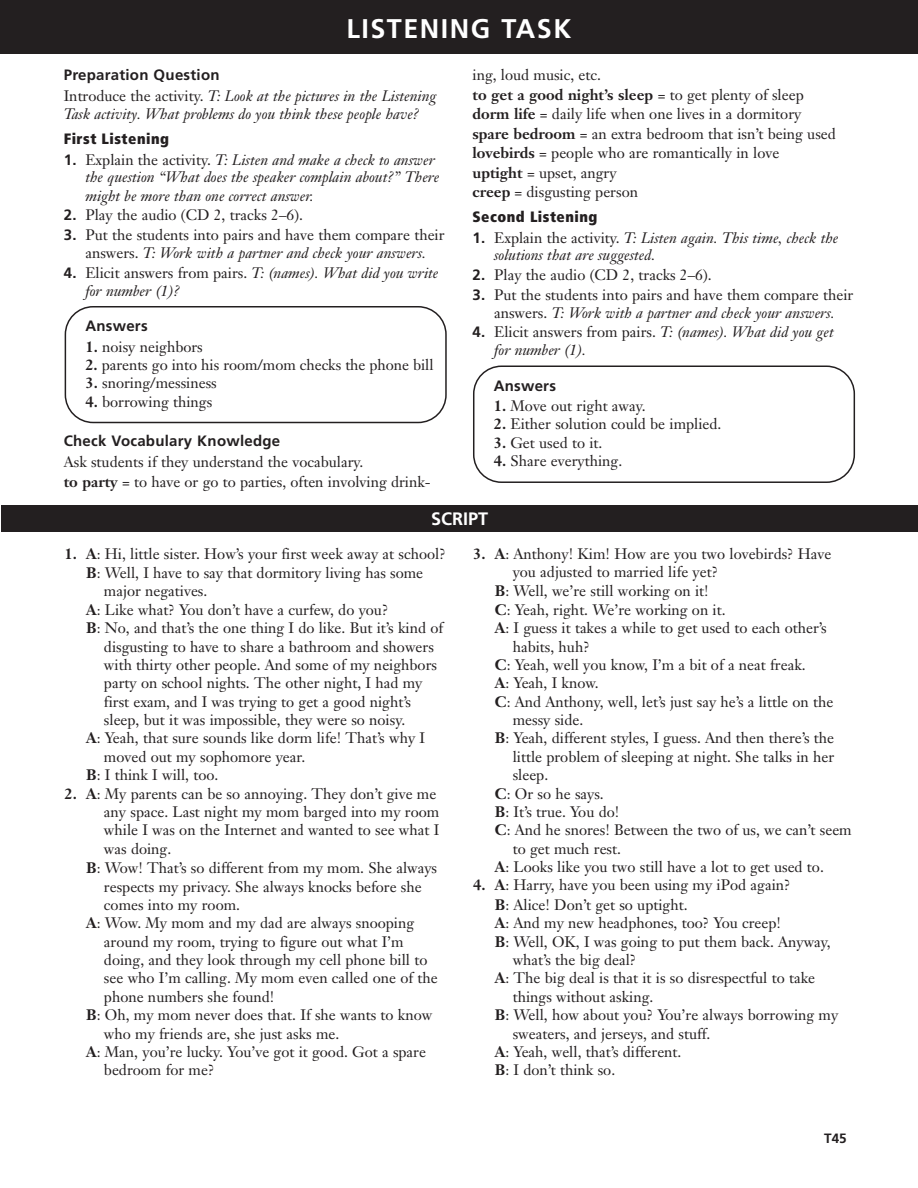
<style>
.page{position:relative;width:918px;height:1188px;background:#fff}
.page>*{position:absolute;margin:0;border:0;box-sizing:border-box;transform-origin:0 0}
.t1{font:700 27px "Frutiger";letter-spacing:.055em;color:#fff}
.t2{font:700 18px "Frutiger";color:#fff}
.t3{font:15px/19.5px "Janson Text";color:#231f20;text-align:center}
.t4{font:italic 15px/17.9px "Janson Text";color:#231f20}
.t5{font:700 15px "Frutiger";letter-spacing:.015em;color:#231f20}
.t6{font:900 condensed 15px "Frutiger";letter-spacing:.03em;color:#231f20}
.t7{font:700 13.5px "Frutiger";color:#231f20}
.s1{font-weight:700}
.s2{font-family:"Frutiger";font-weight:700;font-style:normal}
.s3{font-style:normal}
.s4{font-family:"Frutiger";font-weight:700}
.s5{font-style:italic}
</style>
<div class="page">
<div style="left:0;top:0;width:918px;height:54px;background:#231f20"></div>
<div style="left:1px;top:505px;width:917px;height:27px;background:#231f20"></div>
<svg style="left:65px;top:306px;width:382px;height:117px"></svg>
<svg style="left:473px;top:366px;width:382px;height:117px"></svg>
<h1 class="t1" style="left:346px;top:18px;width:226px">LISTENING TASK</h1>
<p class="t3" style="left:472px;top:67px;width:365px;text-align:left">ing, loud music, etc.<br><span class="s1">to get a good night’s sleep</span> = to get plenty of sleep <span class="s1">dorm life</span> = daily life when one lives in a dormitory <span class="s1">spare bedroom</span> = an extra bedroom that isn’t being used <span class="s1">lovebirds</span> = people who are romantically in love<br><span class="s1">uptight</span> = upset, angry<br><span class="s1">creep</span> = disgusting person</p>
<p class="t6" style="left:472px;top:211px;width:126px">Second Listening</p>
<p class="t4" style="left:494px;top:230px;width:346px;text-indent:-22px"><span class="s2">1.</span> <span class="s3">Explain the activity.</span> T: Listen again. This time, check the solutions that are suggested.</p>
<p class="t3" style="left:472px;top:267px;width:241px"><span class="s4">2.</span> Play the audio (CD 2, tracks 2–6).</p>
<p class="t3" style="left:472px;top:287px;width:382px;line-height:18.3px"><span class="s4">3.</span> Put the students into pairs and have them compare their answers. <span class="s5">T: Work with a partner and check your answers.</span></p>
<p class="t3" style="left:472px;top:324px;width:363px"><span class="s4">4.</span> Elicit answers from pairs. <span class="s5">T: (names). What did you get</span></p>
<p class="t5" style="left:64px;top:69px;width:157px">Preparation Question</p>
<p class="t4" style="left:64px;top:89px;width:374px"><span class="s3">Introduce the activity.</span> T: Look at the pictures in the Listening<br>Task activity. What problems do you think these people have?</p>
<p class="t6" style="left:64px;top:133px;width:107px">First Listening</p>
<p class="t4" style="left:85px;top:152px;width:356px;text-indent:-22px"><span class="s2">1.</span> <span class="s3">Explain the activity.</span> T: Listen and make a check to answer the question “What does the speaker complain about?” There might be more than one correct answer.</p>
<p class="t3" style="left:64px;top:207px;width:241px"><span class="s4">2.</span> Play the audio (CD 2, tracks 2–6).</p>
<p class="t3" style="left:64px;top:227px;width:382px;line-height:18.3px"><span class="s4">3.</span> Put the students into pairs and have them compare their answers. <span class="s5">T: Work with a partner and check your answers.</span></p>
<p class="t4" style="left:85px;top:265px;width:355px;text-indent:-22px"><span class="s2">4.</span> <span class="s3">Elicit answers from pairs.</span> T: (names). What did you write for number (1)?</p>
<p class="t5" style="left:85px;top:320px;width:64px">Answers</p>
<p class="t3" style="left:85px;top:338px;width:119px"><span class="s1">1.</span> noisy neighbors</p>
<p class="t4" style="left:494px;top:343px;width:93px">for number (1).</p>
<p class="t3" style="left:85px;top:356px;width:350px"><span class="s1">2.</span> parents go into his room/mom checks the phone bill</p>
<p class="t3" style="left:85px;top:375px;width:133px"><span class="s1">3.</span> snoring/messiness</p>
<p class="t3" style="left:85px;top:393px;width:128px"><span class="s1">4.</span> borrowing things</p>
<p class="t5" style="left:494px;top:380px;width:64px">Answers</p>
<p class="t3" style="left:494px;top:398px;width:154px"><span class="s1">1.</span> Move out right away.</p>
<p class="t3" style="left:494px;top:416px;width:229px"><span class="s1">2.</span> Either solution could be implied.</p>
<p class="t3" style="left:494px;top:434px;width:110px"><span class="s1">3.</span> Get used to it.</p>
<p class="t3" style="left:494px;top:453px;width:130px"><span class="s1">4.</span> Share everything.</p>
<p class="t5" style="left:64px;top:435px;width:218px">Check Vocabulary Knowledge</p>
<p class="t3" style="left:64px;top:454px;width:369px;text-align:left">Ask students if they understand the vocabulary.<br><span class="s1">to party</span> = to have or go to parties, often involving drink-</p>
<p class="t2" style="left:431px;top:512px;width:59px">SCRIPT</p>
<p class="t3" style="left:65px;top:545px;width:383px"><span class="s1">1. A</span>: Hi, little sister. How’s your first week away at school?</p>
<p class="t3" style="left:86px;top:565px;width:339px"><span class="s1">B</span>: Well, I have to say that dormitory living has some</p>
<p class="t3" style="left:104px;top:583px;width:105px">major negatives.</p>
<p class="t3" style="left:86px;top:601px;width:304px"><span class="s1">A</span>: Like what? You don’t have a curfew, do you?</p>
<p class="t3" style="left:86px;top:620px;width:358px"><span class="s1">B</span>: No, and that’s the one thing I do like. But it’s kind of</p>
<p class="t3" style="left:104px;top:638px;width:331px">disgusting to have to share a bathroom and showers</p>
<p class="t3" style="left:104px;top:657px;width:335px">with thirty other people. And some of my neighbors</p>
<p class="t3" style="left:104px;top:675px;width:320px">party on school nights. The other night, I had my</p>
<p class="t3" style="left:104px;top:693px;width:309px">first exam, and I was trying to get a good night’s</p>
<p class="t3" style="left:104px;top:712px;width:303px">sleep, but it was impossible, they were so noisy.</p>
<p class="t3" style="left:86px;top:730px;width:340px"><span class="s1">A</span>: Yeah, that sure sounds like dorm life! That’s why I</p>
<p class="t3" style="left:104px;top:748px;width:203px">moved out my sophomore year.</p>
<p class="t3" style="left:86px;top:767px;width:134px"><span class="s1">B</span>: I think I will, too.</p>
<p class="t3" style="left:65px;top:785px;width:373px"><span class="s1">2. A</span>: My parents can be so annoying. They don’t give me</p>
<p class="t3" style="left:104px;top:804px;width:337px">any space. Last night my mom barged into my room</p>
<p class="t3" style="left:104px;top:822px;width:337px">while I was on the Internet and wanted to see what I</p>
<p class="t3" style="left:104px;top:840px;width:69px">was doing.</p>
<p class="t3" style="left:86px;top:860px;width:353px"><span class="s1">B</span>: Wow! That’s so different from my mom. She always</p>
<p class="t3" style="left:104px;top:878px;width:319px">respects my privacy. She always knocks before she</p>
<p class="t3" style="left:104px;top:896px;width:138px">comes into my room.</p>
<p class="t3" style="left:86px;top:915px;width:330px"><span class="s1">A</span>: Wow. My mom and my dad are always snooping</p>
<p class="t3" style="left:104px;top:933px;width:301px">around my room, trying to figure out what I’m</p>
<p class="t3" style="left:104px;top:952px;width:325px">doing, and they look through my cell phone bill to</p>
<p class="t3" style="left:104px;top:970px;width:335px">see who I’m calling. My mom even called one of the</p>
<p class="t3" style="left:104px;top:988px;width:172px">phone numbers she found!</p>
<p class="t3" style="left:86px;top:1007px;width:348px"><span class="s1">B</span>: Oh, my mom never does that. If she wants to know</p>
<p class="t3" style="left:104px;top:1025px;width:237px">who my friends are, she just asks me.</p>
<p class="t3" style="left:86px;top:1043px;width:341px"><span class="s1">A</span>: Man, you’re lucky. You’ve got it good. Got a spare</p>
<p class="t3" style="left:104px;top:1062px;width:112px">bedroom for me?</p>
<p class="t3" style="left:473px;top:545px;width:360px"><span class="s1">3. A</span>: Anthony! Kim! How are you two lovebirds? Have</p>
<p class="t3" style="left:513px;top:564px;width:207px">you adjusted to married life yet?</p>
<p class="t3" style="left:495px;top:583px;width:215px"><span class="s1">B</span>: Well, we’re still working on it!</p>
<p class="t3" style="left:495px;top:601px;width:232px"><span class="s1">C</span>: Yeah, right. We’re working on it.</p>
<p class="t3" style="left:495px;top:620px;width:333px"><span class="s1">A</span>: I guess it takes a while to get used to each other’s</p>
<p class="t3" style="left:513px;top:638px;width:79px">habits, huh?</p>
<p class="t3" style="left:495px;top:657px;width:312px"><span class="s1">C</span>: Yeah, well you know, I’m a bit of a neat freak.</p>
<p class="t3" style="left:495px;top:675px;width:105px"><span class="s1">A</span>: Yeah, I know.</p>
<p class="t3" style="left:495px;top:693px;width:340px"><span class="s1">C</span>: And Anthony, well, let’s just say he’s a little on the</p>
<p class="t3" style="left:513px;top:712px;width:72px">messy side.</p>
<p class="t3" style="left:495px;top:730px;width:341px"><span class="s1">B</span>: Yeah, different styles, I guess. And then there’s the</p>
<p class="t3" style="left:513px;top:748px;width:323px">little problem of sleeping at night. She talks in her</p>
<p class="t3" style="left:513px;top:767px;width:37px">sleep.</p>
<p class="t3" style="left:495px;top:785px;width:110px"><span class="s1">C</span>: Or so he says.</p>
<p class="t3" style="left:495px;top:804px;width:126px"><span class="s1">B</span>: It’s true. You do!</p>
<p class="t3" style="left:495px;top:822px;width:358px"><span class="s1">C</span>: And he snores! Between the two of us, we can’t seem</p>
<p class="t3" style="left:513px;top:840px;width:110px">to get much rest.</p>
<p class="t3" style="left:495px;top:859px;width:331px"><span class="s1">A</span>: Looks like you two still have a lot to get used to.</p>
<p class="t3" style="left:473px;top:877px;width:319px"><span class="s1">4. A</span>: Harry, have you been using my iPod again?</p>
<p class="t3" style="left:495px;top:896px;width:194px"><span class="s1">B</span>: Alice! Don’t get so uptight.</p>
<p class="t3" style="left:495px;top:915px;width:288px"><span class="s1">A</span>: And my new headphones, too? You creep!</p>
<p class="t3" style="left:495px;top:933px;width:337px"><span class="s1">B</span>: Well, OK, I was going to put them back. Anyway,</p>
<p class="t3" style="left:513px;top:952px;width:125px">what’s the big deal?</p>
<p class="t3" style="left:495px;top:970px;width:322px"><span class="s1">A</span>: The big deal is that it is so disrespectful to take</p>
<p class="t3" style="left:513px;top:988px;width:142px">things without asking.</p>
<p class="t3" style="left:495px;top:1007px;width:345px"><span class="s1">B</span>: Well, how about you? You’re always borrowing my</p>
<p class="t3" style="left:513px;top:1025px;width:199px">sweaters, and jerseys, and stuff.</p>
<p class="t3" style="left:495px;top:1043px;width:188px"><span class="s1">A</span>: Yeah, well, that’s different.</p>
<p class="t3" style="left:495px;top:1062px;width:122px"><span class="s1">B</span>: I don’t think so.</p>
<p class="t7" style="left:824px;top:1133px;width:24px">T45</p>
</div>
